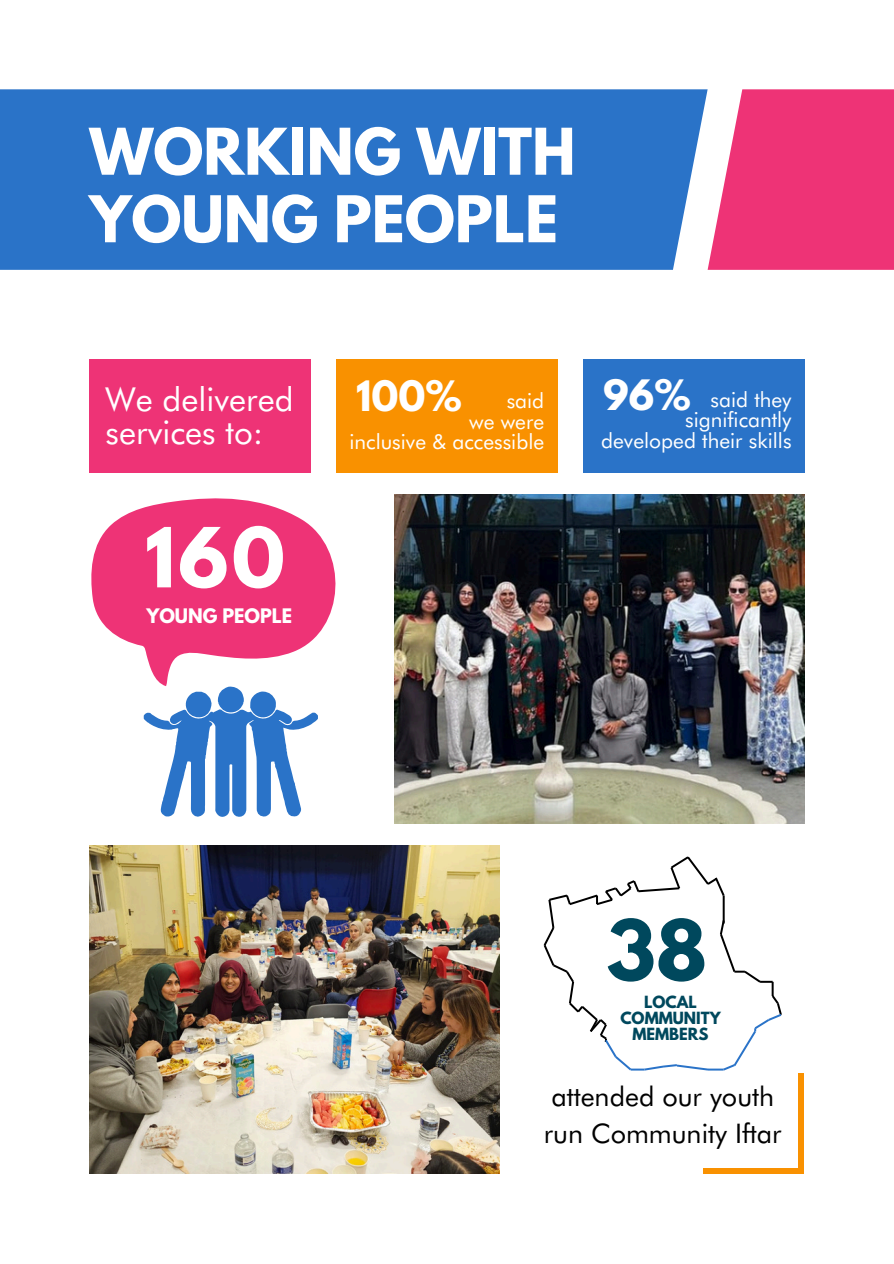
<style>
.page{position:relative;width:894px;height:1264px;background:#fff}
.page>*{position:absolute;margin:0;border:0;box-sizing:border-box;transform-origin:0 0}
.t1{font:700 74.25px "League Spartan";color:#00485d}
.t2{font:700 73.2px "League Spartan";color:#fff}
.t3{font:700 57px/67.5px "League Spartan";color:#fff}
.t4{font:700 37.05px "League Spartan";color:#fff}
.t5{font:33px/32.7px "Futura BT";color:#fff}
.t6{font:27px/37.2px "Futura BT";color:#000}
.t7{font:21px/20.2px "Futura BT";color:#fff;text-align:right}
.t8{font:700 17.7px "League Spartan";color:#fff}
.t9{font:700 14.85px/15.9px "League Spartan";color:#00485d;text-align:center}
</style>
<div class="page">
<div style="left:0;top:89px;width:707px;height:181px;background:#2a73c8"></div>
<svg style="left:707px;top:89px;width:186px;height:181px;background:#ef4783"></svg>
<svg style="left:543px;top:856px;width:239px;height:215px"></svg>
<img style="left:89px;top:845px;width:410px;height:328px">
<img style="left:394px;top:494px;width:410px;height:329px">
<svg style="left:91px;top:498px;width:245px;height:188px;fill:#ee3376"></svg>
<svg style="left:144px;top:686px;width:174px;height:131px"></svg>
<div style="left:89px;top:359px;width:221px;height:113px;background:#ee3376"></div>
<div style="left:336px;top:359px;width:221px;height:113px;background:#f99100"></div>
<div style="left:583px;top:359px;width:221px;height:113px;background:#2a73c8"></div>
<div style="left:798px;top:1073px;width:6px;height:101px;background:#f99100"></div>
<div style="left:703px;top:1168px;width:101px;height:6px;background:#f99100"></div>
<p class="t3" style="left:89px;top:125px;width:487px">WORKING WITH<br>YOUNG PEOPLE</p>
<p class="t4" style="left:603px;top:376px;width:89px">96%</p>
<p class="t4" style="left:356px;top:378px;width:107px">100%</p>
<p class="t7" style="left:601px;top:389px;width:192px">said they significantly developed their skills</p>
<p class="t5" style="left:106px;top:383px;width:189px">We delivered services to:</p>
<h1 class="t7" style="left:349px;top:390px;width:196px">said<br>we were<br>inclusive &amp; accessible</h1>
<h3 class="t2" style="left:145px;top:521px;width:141px">160</h3>
<h6 class="t8" style="left:146px;top:607px;width:147px">YOUNG PEOPLE</h6>
<h4 class="t1" style="left:606px;top:913px;width:102px">38</h4>
<h2 class="t9" style="left:620px;top:995px;width:102px">LOCAL<br>COMMUNITY<br>MEMBERS</h2>
<p class="t6" style="left:543px;top:1077px;width:239px">attended our youth run Community Iftar</p>
</div>
